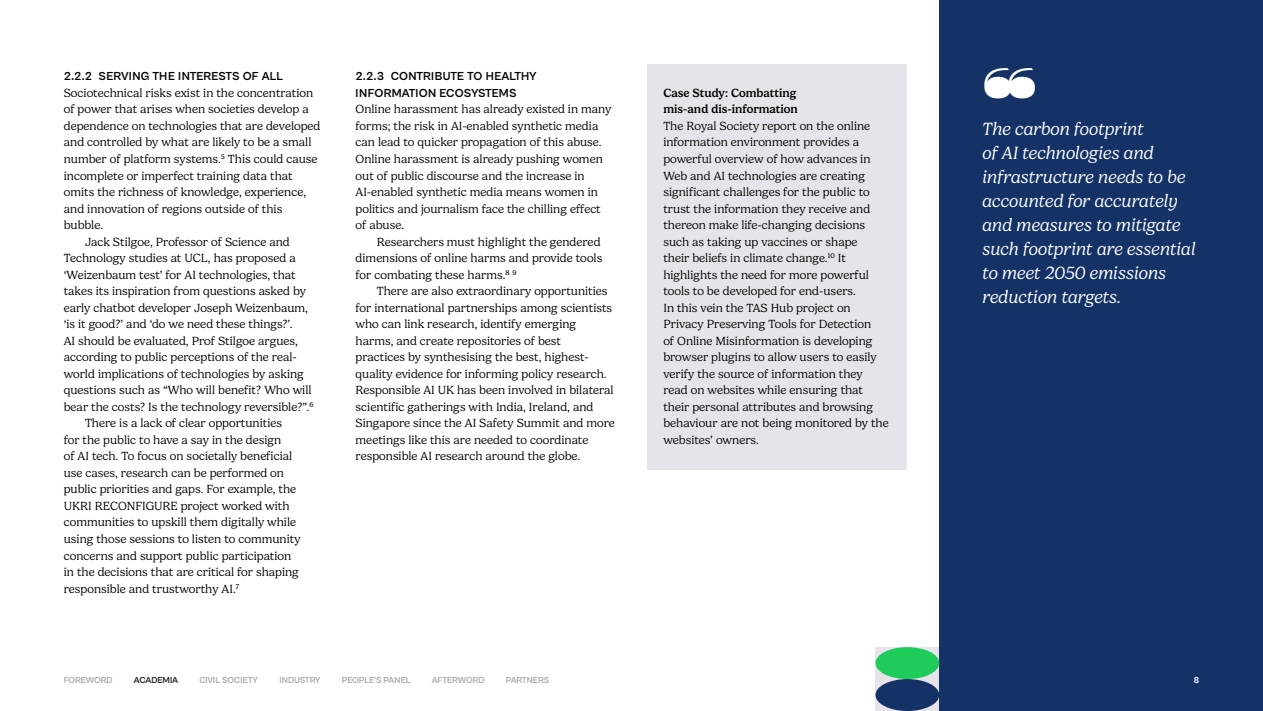
<style>
.page{position:relative;width:1263px;height:711px;background:#fff}
.page>*{position:absolute;margin:0;border:0;box-sizing:border-box;transform-origin:0 0}
._66{font:300 45px "Work Sans";color:#fff}
.Pull_quote_text{font:italic 300 18px/24px "Gelica";color:#fff}
.Basic_Indent{font:300 12px/16.5px "Gelica";color:#000}
.Heading_3{font:700 12px/16.5px "Cabinet Grotesk";letter-spacing:.005em;color:#000}
.t1{font:700 9px "Cabinet Grotesk";letter-spacing:-.015em;color:#a8a9ad}
.t2{font:700 9px "Cabinet Grotesk";letter-spacing:-.025em;color:#231f20}
.Bread_crumbs{font:700 9px "Cabinet Grotesk";color:#fff}
.s1{font-weight:500}
</style>
<div class="page">
<div style="left:647px;top:64px;width:260px;height:405px;background:#e6e4ea"></div>
<div style="left:939px;top:0;width:324px;height:710px;background:#143266"></div>
<svg style="left:875px;top:647px;width:64px;height:63px"></svg>
<div style="left:875px;top:646px;width:64px;height:32px;background:#1fcc59;border-radius:50%"></div>
<div style="left:875px;top:678px;width:64px;height:32px;background:#143266;border-radius:50%"></div>
<p class="Heading_3" style="left:64px;top:68px;width:221px">2.2.2 SERVING THE INTERESTS OF ALL</p>
<p class="Basic_Indent" style="left:64px;top:85px;width:258px">Sociotechnical risks exist in the concentration of power that arises when societies develop a dependence on technologies that are developed and controlled by what are likely to be a small number of platform systems.<sup>5</sup> This could cause incomplete or imperfect training data that omits the richness of knowledge, experience, and innovation of regions outside of this bubble.</p>
<p class="Basic_Indent" style="left:64px;top:233px;width:251px;text-indent:21px">Jack Stilgoe, Professor of Science and Technology studies at UCL, has proposed a ‘Weizenbaum test’ for AI technologies, that takes its inspiration from questions asked by early chatbot developer Joseph Weizenbaum, ‘is it good?’ and ‘do we need these things?’.<br>AI should be evaluated, Prof Stilgoe argues, according to public perceptions of the real&shy;world implications of technologies by asking questions such as “Who will benefit? Who will bear the costs? Is the technology reversible?”.<sup>6</sup></p>
<p class="Basic_Indent" style="left:64px;top:415px;width:238px;text-indent:21px">There is a lack of clear opportunities for the public to have a say in the design<br>of AI tech. To focus on societally beneficial use cases, research can be performed on public priorities and gaps. For example, the UKRI RECONFIGURE project worked with communities to upskill them digitally while using those sessions to listen to community concerns and support public participation in the decisions that are critical for shaping responsible and trustworthy AI.<sup>7</sup></p>
<p class="Heading_3" style="left:356px;top:68px;width:183px">2.2.3 CONTRIBUTE TO HEALTHY<br>INFORMATION ECOSYSTEMS</p>
<p class="Basic_Indent" style="left:356px;top:101px;width:257px">Online harassment has already existed in many forms; the risk in AI-enabled synthetic media can lead to quicker propagation of this abuse.<br>Online harassment is already pushing women out of public discourse and the increase in AI-enabled synthetic media means women in politics and journalism face the chilling effect of abuse.</p>
<p class="Basic_Indent" style="left:356px;top:233px;width:248px;text-indent:21px">Researchers must highlight the gendered dimensions of online harms and provide tools for combating these harms.<sup>8</sup> <sup>9</sup></p>
<p class="Basic_Indent" style="left:356px;top:283px;width:261px;text-indent:21px">There are also extraordinary opportunities for international partnerships among scientists who can link research, identify emerging harms, and create repositories of best<br>practices by synthesising the best, highest&shy;quality evidence for informing policy research.<br>Responsible AI UK has been involved in bilateral scientific gatherings with India, Ireland, and Singapore since the AI Safety Summit and more meetings like this are needed to coordinate responsible AI research around the globe.</p>
<p class="Basic_Indent" style="left:663px;top:85px;width:227px"><span class="s1">Case Study: Combatting<br>mis-and dis-information<br></span>The Royal Society report on the online information environment provides a powerful overview of how advances in Web and AI technologies are creating significant challenges for the public to trust the information they receive and thereon make life-changing decisions such as taking up vaccines or shape<br>their beliefs in climate change.<sup>10</sup> It highlights the need for more powerful tools to be developed for end-users.<br>In this vein the TAS Hub project on Privacy Preserving Tools for Detection<br>of Online Misinformation is developing browser plugins to allow users to easily verify the source of information they read on websites while ensuring that their personal attributes and browsing behaviour are not being monitored by the websites’ owners.</p>
<p class="_66" style="left:982px;top:50px;width:57px">❝</p>
<p class="Pull_quote_text" style="left:982px;top:117px;width:215px">The carbon footprint<br>of AI technologies and infrastructure needs to be accounted for accurately and measures to mitigate such footprint are essential to meet 2050 emissions reduction targets.</p>
<p class="t1" style="left:64px;top:674px;width:50px">FOREWORD</p>
<p class="t2" style="left:134px;top:674px;width:46px">ACADEMIA</p>
<p class="t1" style="left:199px;top:674px;width:60px">CIVIL SOCIETY</p>
<p class="t1" style="left:279px;top:674px;width:43px">INDUSTRY</p>
<p class="t1" style="left:342px;top:674px;width:70px">PEOPLE’S PANEL</p>
<p class="t1" style="left:432px;top:674px;width:54px">AFTERWORD</p>
<p class="t1" style="left:506px;top:674px;width:45px">PARTNERS</p>
<p class="Bread_crumbs" style="left:1194px;top:674px;width:7px">8</p>
</div>
